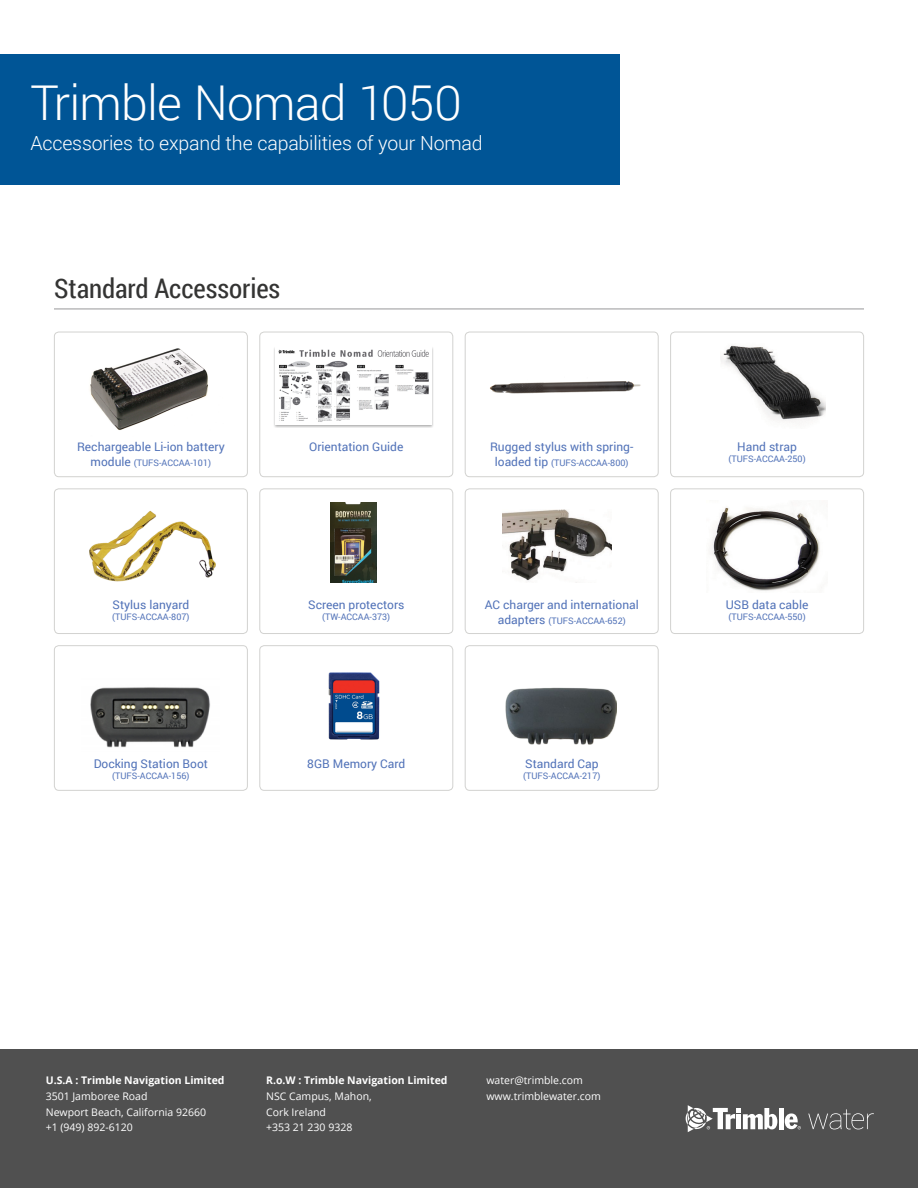
<style>
.page{position:relative;width:918px;height:1188px;background:#fff}
.page>*{position:absolute;margin:0;border:0;box-sizing:border-box;transform-origin:0 0}
.t1{font:300 48px "Roboto";letter-spacing:-.02em;color:#fff}
.t2{font:27px "Roboto Condensed";letter-spacing:-.005em;color:#343433}
.t3{font:300 19.5px "Roboto";letter-spacing:-.01em;color:#fff}
.t4{font:12px "Roboto";color:#5172b8}
.t5{font:10.5px/15.6px "Open Sans";color:#fff}
.t6{font:700 10.5px "Open Sans";color:#fff}
.t7{font:9px "Roboto";color:#5172b8}
.s1{font-size:12px}
</style>
<div class="page">
<img style="left:721px;top:345px;width:105px;height:77px">
<img style="left:90px;top:348px;width:118px;height:82px">
<img style="left:89px;top:511px;width:127px;height:71px">
<img style="left:90px;top:687px;width:120px;height:61px">
<div style="left:273px;top:346px;width:161px;height:82px;background:#000;opacity:.33"></div>
<img style="left:275px;top:346px;width:156px;height:79px">
<img style="left:328px;top:672px;width:52px;height:68px">
<img style="left:490px;top:381px;width:151px;height:13px">
<img style="left:505px;top:688px;width:111px;height:56px">
<img style="left:330px;top:503px;width:46px;height:79px">
<img style="left:503px;top:509px;width:108px;height:72px">
<img style="left:711px;top:507px;width:109px;height:84px">
<hr style="left:54px;top:309px;width:810px;height:1px;background:#989899">
<div style="left:54px;top:332px;width:194px;height:145px;border:1px solid #d2d2d0;border-radius:4px"></div>
<div style="left:54px;top:488px;width:194px;height:146px;border:1px solid #d2d2d0;border-radius:4px"></div>
<div style="left:54px;top:645px;width:194px;height:146px;border:1px solid #d2d2d0;border-radius:4px"></div>
<div style="left:259px;top:332px;width:194px;height:145px;border:1px solid #d2d2d0;border-radius:4px"></div>
<div style="left:259px;top:488px;width:194px;height:146px;border:1px solid #d2d2d0;border-radius:4px"></div>
<div style="left:259px;top:645px;width:194px;height:146px;border:1px solid #d2d2d0;border-radius:4px"></div>
<div style="left:465px;top:332px;width:194px;height:145px;border:1px solid #d2d2d0;border-radius:4px"></div>
<div style="left:465px;top:488px;width:194px;height:146px;border:1px solid #d2d2d0;border-radius:4px"></div>
<div style="left:465px;top:645px;width:194px;height:146px;border:1px solid #d2d2d0;border-radius:4px"></div>
<div style="left:670px;top:332px;width:194px;height:145px;border:1px solid #d2d2d0;border-radius:4px"></div>
<div style="left:670px;top:488px;width:194px;height:146px;border:1px solid #d2d2d0;border-radius:4px"></div>
<div style="left:0;top:54px;width:619px;height:130px;background:#005596"></div>
<div style="left:0;top:1050px;width:918px;height:138px;background:#505050"></div>
<hr style="left:779px;top:1108px;width:4px;height:21px;background:#fff">
<svg style="left:686px;top:1105px;width:91px;height:27px"></svg>
<svg style="left:785px;top:1113px;width:16px;height:16px"></svg>
<svg style="left:808px;top:1109px;width:66px;height:20px"></svg>
<h1 class="t1" style="left:30px;top:70px;width:433px">Trimble Nomad 1050</h1>
<h3 class="t3" style="left:30px;top:130px;width:454px">Accessories to expand the capabilities of your Nomad</h3>
<h2 class="t2" style="left:54px;top:270px;width:228px">Standard Accessories</h2>
<p class="t4" style="left:77px;top:439px;width:149px">Rechargeable Li-ion battery</p>
<p class="t7" style="left:91px;top:456px;width:122px"><span class="s1">module</span> (TUFS-ACCAA-101)</p>
<p class="t4" style="left:309px;top:439px;width:96px">Orientation Guide</p>
<p class="t4" style="left:490px;top:439px;width:145px">Rugged stylus with spring-</p>
<p class="t7" style="left:495px;top:456px;width:135px"><span class="s1">loaded tip</span> (TUFS-ACCAA-800)</p>
<p class="t4" style="left:113px;top:597px;width:78px">Stylus lanyard</p>
<p class="t7" style="left:112px;top:611px;width:79px">(TUFS-ACCAA-807)</p>
<p class="t4" style="left:308px;top:597px;width:98px">Screen protectors</p>
<p class="t7" style="left:322px;top:611px;width:70px">(TW-ACCAA-373)</p>
<p class="t4" style="left:485px;top:597px;width:155px">AC charger and international</p>
<p class="t7" style="left:498px;top:614px;width:129px"><span class="s1">adapters</span> (TUFS-ACCAA-652)</p>
<p class="t4" style="left:94px;top:755px;width:116px">Docking Station Boot</p>
<p class="t7" style="left:112px;top:769px;width:79px">(TUFS-ACCAA-156)</p>
<p class="t4" style="left:307px;top:755px;width:100px">8GB Memory Card</p>
<p class="t4" style="left:525px;top:755px;width:75px">Standard Cap</p>
<p class="t7" style="left:523px;top:769px;width:79px">(TUFS-ACCAA-217)</p>
<p class="t4" style="left:737px;top:439px;width:61px">Hand strap</p>
<p class="t7" style="left:728px;top:453px;width:79px">(TUFS-ACCAA-250)</p>
<p class="t4" style="left:726px;top:597px;width:84px">USB data cable</p>
<p class="t7" style="left:728px;top:611px;width:79px">(TUFS-ACCAA-550)</p>
<p class="t6" style="left:46px;top:1073px;width:180px">U.S.A : Trimble Navigation Limited</p>
<p class="t5" style="left:46px;top:1088px;width:162px">3501 Jamboree Road<br>Newport Beach, California 92660 +1 (949) 892-6120</p>
<p class="t6" style="left:266px;top:1073px;width:183px">R.o.W : Trimble Navigation Limited</p>
<p class="t5" style="left:266px;top:1088px;width:107px">NSC Campus, Mahon,<br>Cork Ireland<br>+353 21 230 9328</p>
<p class="t5" style="left:486px;top:1073px;width:116px">water@trimble.com www.trimblewater.com</p>
</div>
